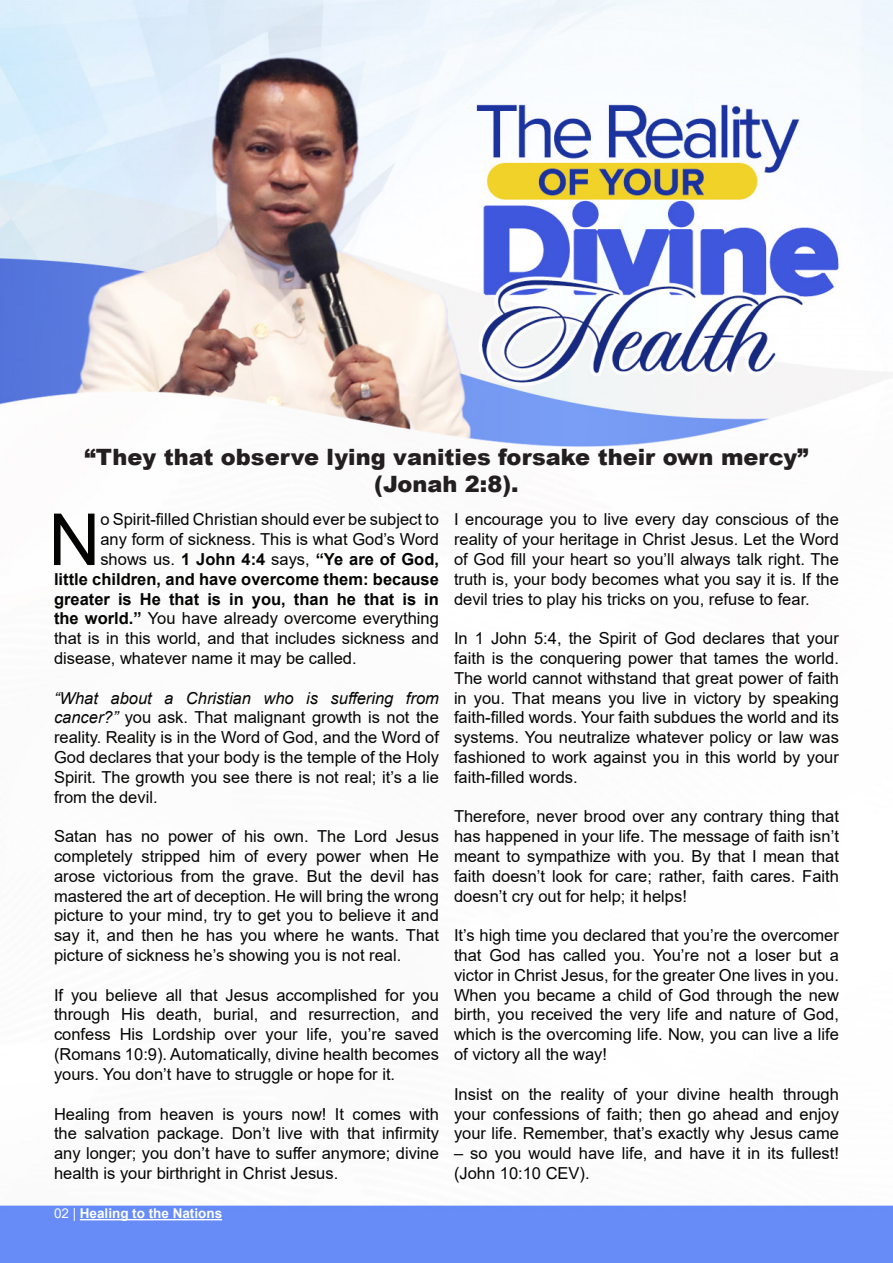
<style>
.page{position:relative;width:893px;height:1263px;background:#fff}
.page>*{position:absolute;margin:0;border:0;box-sizing:border-box;transform-origin:0 0}
.t1{font:71.85px "Arial";color:#040503}
.t2{font:900 22.5px/27px "Arial";color:#231f20;text-align:center}
.t3{font:16.5px/19.8px "Arial";color:#040503;text-align:justify}
.t4{font:700 16.5px "Arial";color:#040503}
.t5{font:700 13.5px "Arial";color:#fff}
.s1{font-weight:400}
.s2{font-weight:700}
.s3{font-style:italic}
</style>
<div class="page">
<img style="left:0;top:0;width:893px;height:1263px">
<hr style="left:80px;top:1219px;width:142px;height:1px;background:#fff">
<p class="t2" style="left:84px;top:442px;width:726px">“They that observe lying vanities forsake their own mercy” (Jonah 2:8).</p>
<p class="t1" style="left:49px;top:490px;width:53px">N</p>
<p class="t3" style="left:100px;top:510px;width:340px">o Spirit-filled Christian should ever be subject to</p>
<p class="t3" style="left:100px;top:529px;width:340px">any form of sickness. This is what God’s Word</p>
<p class="t4" style="left:100px;top:548px;width:340px"><span class="s1">shows us.</span> 1 John 4:4 <span class="s1">says,</span> “Ye are of God,</p>
<p class="t4" style="left:54px;top:567px;width:386px">little children, and have overcome them: because</p>
<p class="t4" style="left:54px;top:587px;width:386px">greater is He that is in you, than he that is in</p>
<p class="t3" style="left:54px;top:609px;width:386px"><span class="s2">the world.”</span> You have already overcome everything</p>
<p class="t3" style="left:54px;top:628px;width:386px">that is in this world, and that includes sickness and</p>
<p class="t3" style="left:54px;top:648px;width:304px">disease, whatever name it may be called.</p>
<p class="t3" style="left:54px;top:688px;width:386px"><span class="s3">“What about a Christian who is suffering from cancer?”</span> you ask. That malignant growth is not the reality. Reality is in the Word of God, and the Word of God declares that your body is the temple of the Holy Spirit. The growth you see there is not real; it’s a lie from the devil.</p>
<p class="t3" style="left:54px;top:826px;width:386px">Satan has no power of his own. The Lord Jesus completely stripped him of every power when He arose victorious from the grave. But the devil has mastered the art of deception. He will bring the wrong picture to your mind, try to get you to believe it and say it, and then he has you where he wants. That picture of sickness he’s showing you is not real.</p>
<p class="t3" style="left:54px;top:985px;width:386px">If you believe all that Jesus accomplished for you through His death, burial, and resurrection, and confess His Lordship over your life, you’re saved (Romans 10:9). Automatically, divine health becomes yours. You don’t have to struggle or hope for it.</p>
<p class="t3" style="left:54px;top:1104px;width:386px">Healing from heaven is yours now! It comes with the salvation package. Don’t live with that infirmity any longer; you don’t have to suffer anymore; divine health is your birthright in Christ Jesus.</p>
<p class="t5" style="left:54px;top:1204px;width:170px"><span class="s1">02 |</span> Healing to the Nations</p>
<p class="t3" style="left:454px;top:510px;width:386px">I encourage you to live every day conscious of the reality of your heritage in Christ Jesus. Let the Word of God fill your heart so you’ll always talk right. The truth is, your body becomes what you say it is. If the devil tries to play his tricks on you, refuse to fear.</p>
<p class="t3" style="left:454px;top:628px;width:386px">In 1 John 5:4, the Spirit of God declares that your faith is the conquering power that tames the world.<br>The world cannot withstand that great power of faith in you. That means you live in victory by speaking faith-filled words. Your faith subdues the world and its systems. You neutralize whatever policy or law was fashioned to work against you in this world by your faith-filled words.</p>
<p class="t3" style="left:454px;top:807px;width:386px">Therefore, never brood over any contrary thing that has happened in your life. The message of faith isn’t meant to sympathize with you. By that I mean that faith doesn’t look for care; rather, faith cares. Faith doesn’t cry out for help; it helps!</p>
<p class="t3" style="left:454px;top:925px;width:386px">It’s high time you declared that you’re the overcomer that God has called you. You’re not a loser but a victor in Christ Jesus, for the greater One lives in you.<br>When you became a child of God through the new birth, you received the very life and nature of God, which is the overcoming life. Now, you can live a life of victory all the way!</p>
<p class="t3" style="left:454px;top:1084px;width:386px">Insist on the reality of your divine health through your confessions of faith; then go ahead and enjoy your life. Remember, that’s exactly why Jesus came</p>
<p class="t3" style="left:454px;top:1143px;width:386px">– so you would have life, and have it in its fullest! (John 10:10 CEV).</p>
</div>
